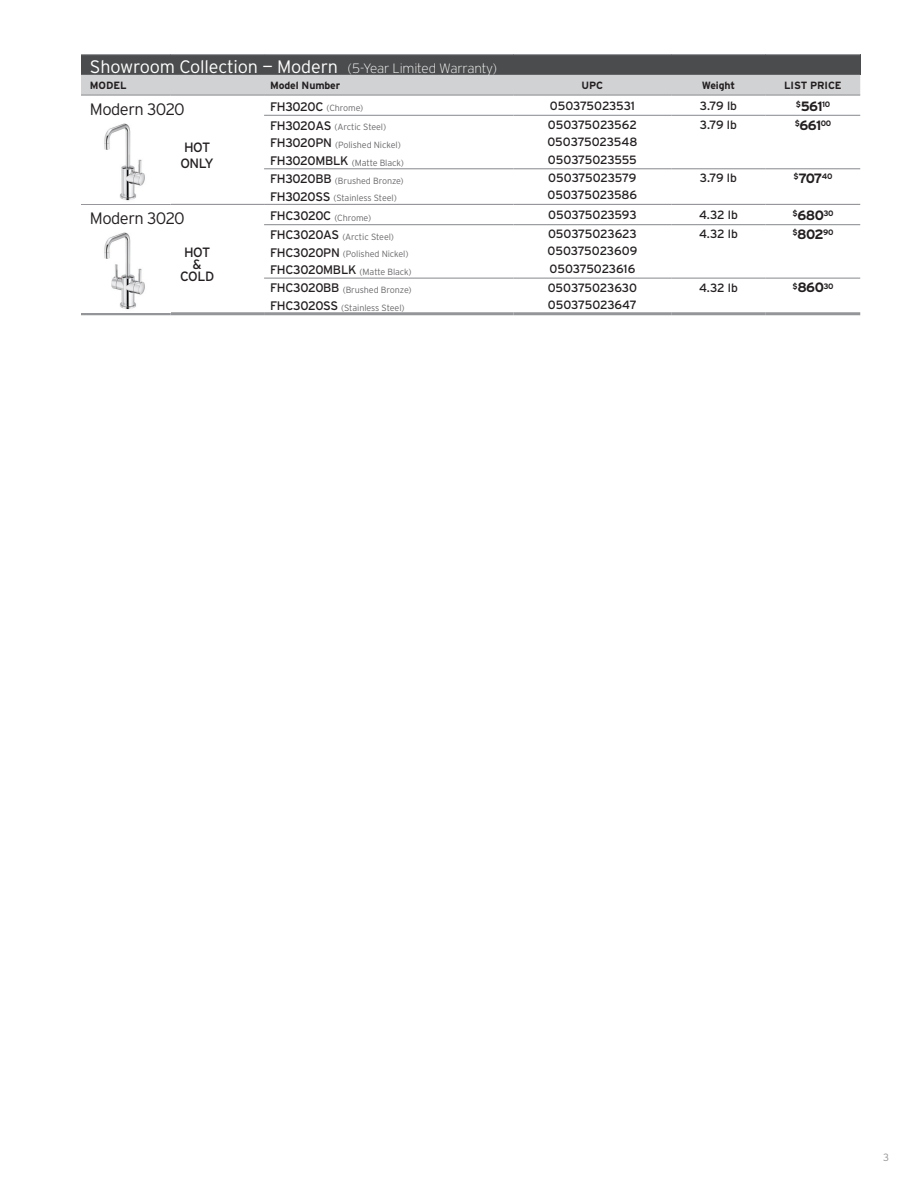
<style>
.page{position:relative;width:918px;height:1188px;background:#fff}
.page>*{position:absolute;margin:0;border:0;box-sizing:border-box;transform-origin:0 0}
.t1{font:300 18px "Interstate";letter-spacing:-.01em;color:#fff}
.t2{font:300 16.5px "Interstate";letter-spacing:-.03em;color:#231f20}
.t3{font:13.5px/12px "Interstate";letter-spacing:-.03em;color:#231f20}
.t4{font:12.3px "Interstate";letter-spacing:-.025em;color:#231f20}
.t5{font:12px "Interstate";letter-spacing:-.015em;color:#231f20}
.t6{font:700 10.5px "Interstate";letter-spacing:-.01em;color:#231f20}
.t7{font:300 10.5px "Interstate";color:#939598}
.t8{font:300 9px "Interstate";letter-spacing:-.01em;color:#69696c}
.t9{font:700 7.8px "Interstate";letter-spacing:-.04em;color:#231f20}
.s1{font-weight:200;font-size:13.5px}
.s2{font-weight:400;font-size:12.3px;color:#231f20}
.s3{font-size:13.5px}
.s4{font-weight:300;font-size:9px;color:#69696c}
</style>
<div class="page">
<div style="left:81px;top:55px;width:779px;height:20px;background:#4b4c4d"></div>
<div style="left:81px;top:75px;width:779px;height:19px;background:#d1d2d4"></div>
<hr style="left:264px;top:115px;width:250px;height:1px;background:#939598">
<hr style="left:514px;top:115px;width:157px;height:1px;background:#939598">
<hr style="left:671px;top:115px;width:95px;height:1px;background:#939598">
<hr style="left:766px;top:115px;width:94px;height:1px;background:#939598">
<hr style="left:264px;top:168px;width:250px;height:1px;background:#939598">
<hr style="left:514px;top:168px;width:157px;height:1px;background:#939598">
<hr style="left:671px;top:168px;width:95px;height:1px;background:#939598">
<hr style="left:766px;top:168px;width:94px;height:1px;background:#939598">
<hr style="left:264px;top:224px;width:250px;height:1px;background:#939598">
<hr style="left:514px;top:224px;width:157px;height:1px;background:#939598">
<hr style="left:671px;top:224px;width:95px;height:1px;background:#939598">
<hr style="left:766px;top:224px;width:94px;height:1px;background:#939598">
<hr style="left:264px;top:278px;width:250px;height:1px;background:#939598">
<hr style="left:514px;top:278px;width:157px;height:1px;background:#939598">
<hr style="left:671px;top:278px;width:95px;height:1px;background:#939598">
<hr style="left:766px;top:278px;width:94px;height:1px;background:#939598">
<hr style="left:81px;top:94px;width:90px;height:2px;background:#939598">
<hr style="left:171px;top:94px;width:93px;height:2px;background:#939598">
<hr style="left:81px;top:204px;width:90px;height:1px;background:#939598">
<hr style="left:171px;top:204px;width:93px;height:1px;background:#939598">
<hr style="left:264px;top:94px;width:250px;height:2px;background:#939598">
<hr style="left:514px;top:94px;width:157px;height:2px;background:#939598">
<hr style="left:671px;top:94px;width:95px;height:2px;background:#939598">
<hr style="left:766px;top:94px;width:94px;height:2px;background:#939598">
<hr style="left:264px;top:204px;width:250px;height:1px;background:#939598">
<hr style="left:514px;top:204px;width:157px;height:1px;background:#939598">
<hr style="left:671px;top:204px;width:95px;height:1px;background:#939598">
<hr style="left:766px;top:204px;width:94px;height:1px;background:#939598">
<hr style="left:81px;top:312px;width:90px;height:3px;background:#939598">
<hr style="left:171px;top:312px;width:93px;height:3px;background:#939598">
<hr style="left:264px;top:312px;width:250px;height:3px;background:#939598">
<hr style="left:514px;top:312px;width:157px;height:3px;background:#939598">
<hr style="left:671px;top:312px;width:95px;height:3px;background:#939598">
<hr style="left:766px;top:312px;width:94px;height:3px;background:#939598">
<hr style="left:81px;top:54px;width:90px;height:1px;background:#939598">
<hr style="left:171px;top:54px;width:93px;height:1px;background:#939598">
<hr style="left:264px;top:54px;width:250px;height:1px;background:#939598">
<hr style="left:514px;top:54px;width:157px;height:1px;background:#939598">
<hr style="left:671px;top:54px;width:95px;height:1px;background:#939598">
<hr style="left:766px;top:54px;width:94px;height:1px;background:#939598">
<img style="left:104px;top:123px;width:41px;height:78px">
<img style="left:104px;top:232px;width:41px;height:78px">
<h1 class="t1" style="left:90px;top:57px;width:409px">Showroom Collection — Modern <span class="s1">(5-Year Limited Warranty)</span></h1>
<p class="t6" style="left:90px;top:79px;width:38px">MODEL</p>
<p class="t6" style="left:270px;top:79px;width:72px">Model Number</p>
<p class="t6" style="left:582px;top:79px;width:23px">UPC</p>
<p class="t6" style="left:702px;top:79px;width:35px">Weight</p>
<p class="t6" style="left:784px;top:79px;width:59px">LIST PRICE</p>
<h2 class="t2" style="left:90px;top:100px;width:96px">Modern 3020</h2>
<p class="t8" style="left:270px;top:103px;width:95px"><span class="s2">FH3020C</span> (Chrome)</p>
<h3 class="t5" style="left:550px;top:99px;width:87px">050375023531</h3>
<h3 class="t5" style="left:700px;top:99px;width:39px">3.79 lb</h3>
<p class="t9" style="left:796px;top:100px;width:36px">$<span class="s3">561</span>10</p>
<h3 class="t3" style="left:180px;top:139px;width:35px;line-height:16.2px">HOT<br>ONLY</h3>
<p class="t8" style="left:270px;top:122px;width:118px"><span class="s2">FH3020AS</span> (Arctic Steel)</p>
<h3 class="t5" style="left:548px;top:118px;width:91px">050375023562</h3>
<h3 class="t5" style="left:700px;top:118px;width:39px">3.79 lb</h3>
<p class="t9" style="left:795px;top:119px;width:38px">$<span class="s3">661</span>00</p>
<p class="t8" style="left:270px;top:140px;width:132px"><span class="s2">FH3020PN</span> (Polished Nickel)</p>
<h3 class="t5" style="left:547px;top:135px;width:92px">050375023548</h3>
<p class="t8" style="left:270px;top:158px;width:135px"><span class="s2">FH3020MBLK</span> (Matte Black)</p>
<h3 class="t5" style="left:548px;top:153px;width:90px">050375023555</h3>
<p class="t8" style="left:270px;top:176px;width:135px"><span class="s2">FH3020BB</span> (Brushed Bronze)</p>
<h3 class="t5" style="left:548px;top:172px;width:90px">050375023579</h3>
<h3 class="t5" style="left:700px;top:172px;width:39px">3.79 lb</h3>
<p class="t9" style="left:794px;top:172px;width:40px">$<span class="s3">707</span>40</p>
<p class="t8" style="left:270px;top:193px;width:128px"><span class="s2">FH3020SS</span> (Stainless Steel)</p>
<h3 class="t5" style="left:548px;top:188px;width:91px">050375023586</h3>
<h2 class="t2" style="left:90px;top:209px;width:96px">Modern 3020</h2>
<h3 class="t4" style="left:270px;top:209px;width:103px">FHC3020C <span class="s4">(Chrome)</span></h3>
<h3 class="t5" style="left:548px;top:208px;width:90px">050375023593</h3>
<h3 class="t5" style="left:699px;top:208px;width:40px">4.32 lb</h3>
<p class="t9" style="left:793px;top:209px;width:43px">$<span class="s3">680</span>30</p>
<h3 class="t3" style="left:180px;top:246px;width:36px;text-align:center">HOT &amp;<br>COLD</h3>
<p class="t8" style="left:270px;top:231px;width:125px"><span class="s2">FHC3020AS</span> (Arctic Steel)</p>
<h3 class="t5" style="left:548px;top:227px;width:90px">050375023623</h3>
<h3 class="t5" style="left:699px;top:227px;width:40px">4.32 lb</h3>
<p class="t9" style="left:792px;top:228px;width:43px">$<span class="s3">802</span>90</p>
<p class="t8" style="left:270px;top:249px;width:140px"><span class="s2">FHC3020PN</span> (Polished Nickel)</p>
<h3 class="t5" style="left:547px;top:244px;width:91px">050375023609</h3>
<p class="t8" style="left:270px;top:267px;width:143px"><span class="s2">FHC3020MBLK</span> (Matte Black)</p>
<h3 class="t5" style="left:549px;top:262px;width:87px">050375023616</h3>
<p class="t8" style="left:270px;top:285px;width:143px"><span class="s2">FHC3020BB</span> (Brushed Bronze)</p>
<h3 class="t5" style="left:548px;top:281px;width:91px">050375023630</h3>
<h3 class="t5" style="left:699px;top:281px;width:40px">4.32 lb</h3>
<p class="t9" style="left:793px;top:282px;width:43px">$<span class="s3">860</span>30</p>
<p class="t8" style="left:270px;top:303px;width:136px"><span class="s2">FHC3020SS</span> (Stainless Steel)</p>
<h3 class="t5" style="left:548px;top:298px;width:91px">050375023647</h3>
<p class="t7" style="left:883px;top:1151px;width:7px">3</p>
</div>
